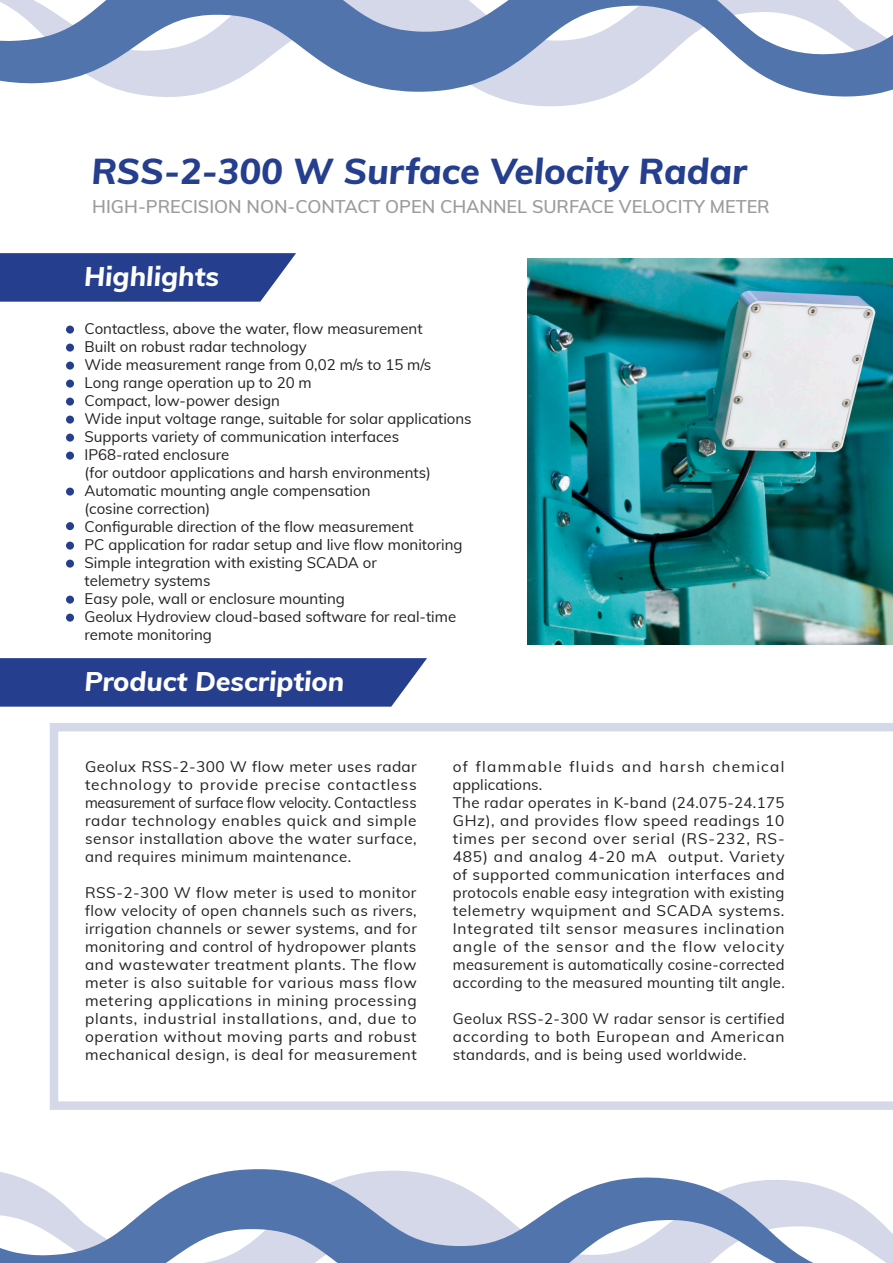
<style>
.page{position:relative;width:893px;height:1263px;background:#fff}
.page>*{position:absolute;margin:0;border:0;box-sizing:border-box;transform-origin:0 0}
.t1{font:italic 800 36px "Muli";color:#253f8e}
.t2{font:italic 800 27px "Muli";color:#fff}
.t3{font:600 18px "Muli";color:#9c9c9d}
.t4{font:15px/18px "Muli";color:#231f20;text-align:justify}
.t5{font:15px/18px "Muli";letter-spacing:.08em;color:#231f20}
</style>
<div class="page">
<svg style="left:0;top:658px;width:427px;height:49px;background:#304893"></svg>
<svg style="left:0;top:253px;width:296px;height:49px;background:#344c95"></svg>
<svg style="left:128px;top:92px;width:490px;height:14px"></svg>
<svg style="left:0;top:0;width:634px;height:92px"></svg>
<svg style="left:634px;top:0;width:259px;height:97px"></svg>
<svg style="left:858px;top:1203px;width:35px;height:60px;fill:#d4d8e9"></svg>
<svg style="left:0;top:1169px;width:858px;height:94px"></svg>
<svg style="left:50px;top:723px;width:843px;height:387px"></svg>
<div style="left:66px;top:326px;width:8px;height:8px;background:#253f8e;border-radius:50%"></div>
<div style="left:66px;top:344px;width:8px;height:8px;background:#253f8e;border-radius:50%"></div>
<div style="left:66px;top:362px;width:8px;height:8px;background:#253f8e;border-radius:50%"></div>
<div style="left:66px;top:380px;width:8px;height:8px;background:#253f8e;border-radius:50%"></div>
<div style="left:66px;top:398px;width:8px;height:8px;background:#253f8e;border-radius:50%"></div>
<div style="left:66px;top:416px;width:8px;height:8px;background:#253f8e;border-radius:50%"></div>
<div style="left:66px;top:434px;width:8px;height:8px;background:#253f8e;border-radius:50%"></div>
<div style="left:66px;top:452px;width:8px;height:8px;background:#253f8e;border-radius:50%"></div>
<div style="left:66px;top:488px;width:8px;height:8px;background:#253f8e;border-radius:50%"></div>
<div style="left:66px;top:522px;width:8px;height:8px;background:#253f8e;border-radius:50%"></div>
<div style="left:66px;top:542px;width:8px;height:8px;background:#253f8e;border-radius:50%"></div>
<div style="left:66px;top:560px;width:8px;height:8px;background:#253f8e;border-radius:50%"></div>
<div style="left:66px;top:596px;width:8px;height:8px;background:#253f8e;border-radius:50%"></div>
<div style="left:66px;top:614px;width:8px;height:8px;background:#253f8e;border-radius:50%"></div>
<img style="left:527px;top:259px;width:366px;height:385px">
<p class="t1" style="left:91px;top:145px;width:657px">RSS-2-300 W Surface Velocity Radar</p>
<p class="t3" style="left:92px;top:193px;width:679px">HIGH-PRECISION NON-CONTACT OPEN CHANNEL SURFACE VELOCITY METER</p>
<p class="t2" style="left:84px;top:257px;width:136px">Highlights</p>
<p class="t4" style="left:85px;top:319px;width:340px">Contactless, above the water, flow measurement</p>
<p class="t4" style="left:85px;top:337px;width:224px">Built on robust radar technology</p>
<p class="t4" style="left:85px;top:355px;width:348px">Wide measurement range from 0,02 m/s to 15 m/s</p>
<p class="t4" style="left:85px;top:373px;width:229px">Long range operation up to 20 m</p>
<p class="t4" style="left:85px;top:391px;width:197px">Compact, low-power design</p>
<p class="t4" style="left:85px;top:409px;width:389px">Wide input voltage range, suitable for solar applications</p>
<p class="t4" style="left:85px;top:427px;width:316px">Supports variety of communication interfaces</p>
<p class="t4" style="left:85px;top:445px;width:348px">IP68-rated enclosure<br>(for outdoor applications and harsh environments)</p>
<p class="t4" style="left:85px;top:481px;width:287px">Automatic mounting angle compensation</p>
<p class="t4" style="left:85px;top:499px;width:127px">(cosine correction)</p>
<p class="t4" style="left:85px;top:517px;width:331px">Configurable direction of the flow measurement</p>
<p class="t4" style="left:85px;top:535px;width:380px">PC application for radar setup and live flow monitoring</p>
<p class="t4" style="left:85px;top:553px;width:294px">Simple integration with existing SCADA or</p>
<p class="t4" style="left:85px;top:571px;width:127px">telemetry systems</p>
<p class="t4" style="left:85px;top:589px;width:262px">Easy pole, wall or enclosure mounting</p>
<p class="t4" style="left:85px;top:607px;width:373px">Geolux Hydroview cloud-based software for real-time</p>
<p class="t4" style="left:85px;top:625px;width:129px">remote monitoring</p>
<p class="t2" style="left:84px;top:661px;width:261px">Product Description</p>
<p class="t4" style="left:85px;top:757px;width:333px">Geolux RSS-2-300 W flow meter uses radar technology to provide precise contactless measurement of surface flow velocity. Contactless radar technology enables quick and simple sensor installation above the water surface, and requires minimum maintenance.</p>
<p class="t4" style="left:85px;top:883px;width:333px">RSS-2-300 W flow meter is used to monitor flow velocity of open channels such as rivers, irrigation channels or sewer systems, and for monitoring and control of hydropower plants and wastewater treatment plants. The flow meter is also suitable for various mass flow metering applications in mining processing plants, industrial installations, and, due to operation without moving parts and robust mechanical design, is deal for measurement</p>
<p class="t5" style="left:453px;top:757px;width:333px">of flammable fluids and harsh chemical applications.</p>
<p class="t4" style="left:453px;top:793px;width:333px">The radar operates in K-band (24.075-24.175<br>GHz), and provides flow speed readings 10 times per second over serial (RS-232, RS-485) and analog 4-20 mA output. Variety of supported communication interfaces and protocols enable easy integration with existing telemetry wquipment and SCADA systems.<br>Integrated tilt sensor measures inclination angle of the sensor and the flow velocity measurement is automatically cosine-corrected according to the measured mounting tilt angle.</p>
<p class="t4" style="left:453px;top:1009px;width:333px">Geolux RSS-2-300 W radar sensor is certified according to both European and American standards, and is being used worldwide.</p>
</div>
